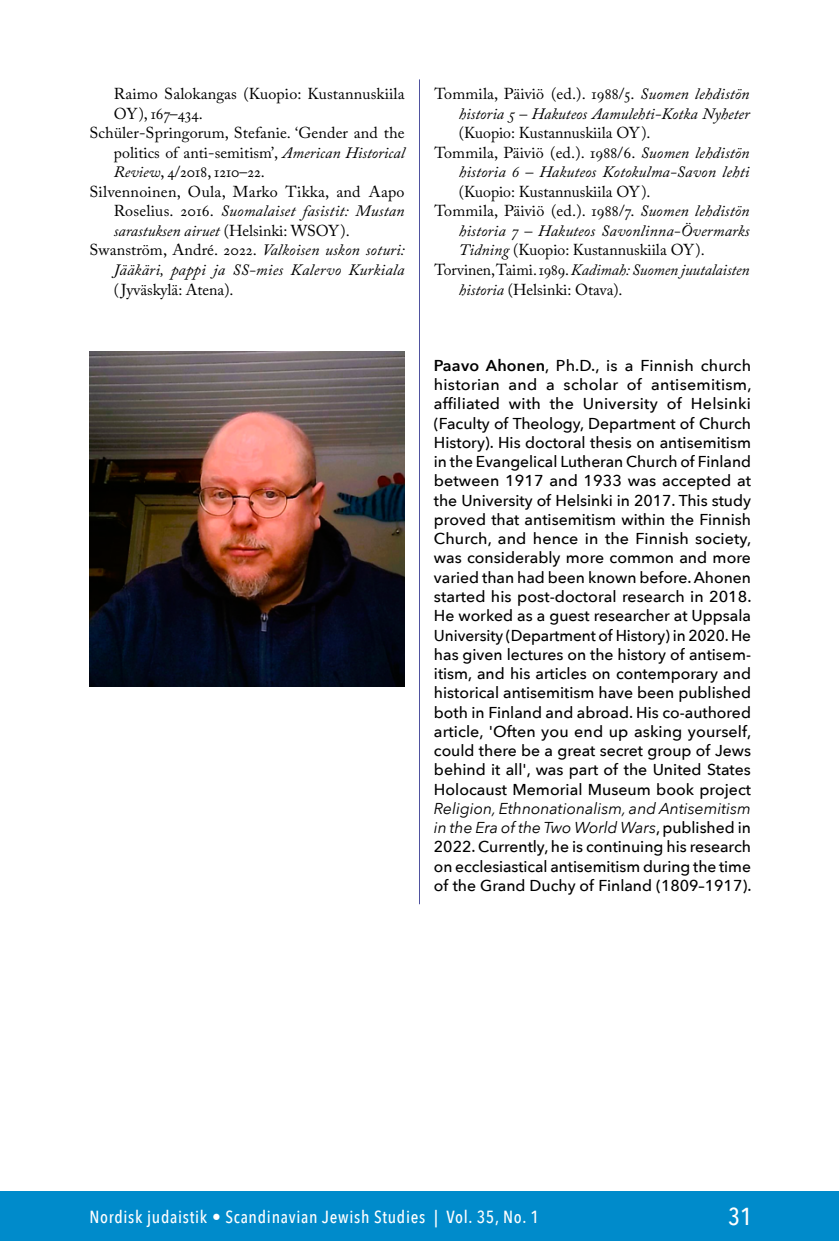
<style>
.page{position:relative;width:839px;height:1241px;background:#fff}
.page>*{position:absolute;margin:0;border:0;box-sizing:border-box;transform-origin:0 0}
.t1{font:500 24.5px "Avenir Next Condensed";color:#fff}
.t2{font:500 17.5px "Avenir Next Condensed";letter-spacing:.04em;color:#fff}
.t3{font:500 15.75px/19.2px "Avenir Next";color:#000;text-align:justify}
.t4{font:15.75px "Adobe Caslon Pro";letter-spacing:.005em;color:#000}
.t5{font:italic 15.75px/19.6px "Adobe Caslon Pro";letter-spacing:.01em;color:#000;text-align:right}
.s1{font-style:italic}
.s2{font-style:normal}
.s3{font-weight:600}
.s4{font-weight:400;font-style:italic}
</style>
<div class="page">
<hr style="left:419px;top:79px;width:1px;height:825px;background:#4f529f">
<div style="left:0;top:1191px;width:838px;height:49px;background:#008bcb"></div>
<img style="left:89px;top:351px;width:315px;height:335px">
<p class="t4" style="left:114px;top:84px;width:292px">Raimo Salokangas (Kuopio: Kustannuskiila</p>
<p class="t4" style="left:114px;top:104px;width:90px">OY), 167–434.</p>
<p class="t4" style="left:89px;top:123px;width:317px">Schüler-Springorum, Stefanie. ‘Gender and the</p>
<p class="t4" style="left:114px;top:143px;width:292px">politics of anti-semitism’, <span class="s1">American Historical</span></p>
<p class="t4" style="left:114px;top:162px;width:152px"><span class="s1">Review</span>, 4/2018, 1210–22.</p>
<p class="t4" style="left:89px;top:182px;width:317px">Silvennoinen, Oula, Marko Tikka, and Aapo</p>
<p class="t5" style="left:114px;top:201px;width:292px"><span class="s2">Roselius. 2016.</span> Suomalaiset fasistit: Mustan</p>
<p class="t5" style="left:114px;top:221px;width:237px">sarastuksen airuet <span class="s2">(Helsinki: WSOY).</span></p>
<p class="t4" style="left:89px;top:241px;width:317px">Swanström, André. 2022. <span class="s1">Valkoisen uskon soturi:</span></p>
<p class="t5" style="left:114px;top:260px;width:292px">Jääkäri, pappi ja SS-mies Kalervo Kurkiala</p>
<p class="t4" style="left:114px;top:280px;width:121px">( Jyväskylä: Atena).</p>
<p class="t5" style="left:434px;top:84px;width:317px"><span class="s2">Tommila, Päiviö (ed.). 1988/5.</span> Suomen lehdistön historia 5 – Hakuteos Aamulehti-Kotka Nyheter</p>
<p class="t4" style="left:459px;top:123px;width:193px">(Kuopio: Kustannuskiila OY).</p>
<p class="t4" style="left:434px;top:143px;width:317px">Tommila, Päiviö (ed.). 1988/6. <span class="s1">Suomen lehdistön</span></p>
<p class="t5" style="left:459px;top:162px;width:292px">historia 6 – Hakuteos Kotokulma-Savon lehti</p>
<p class="t4" style="left:459px;top:182px;width:193px">(Kuopio: Kustannuskiila OY).</p>
<p class="t4" style="left:434px;top:202px;width:316px">Tommila, Päiviö (ed.). 1988/7. <span class="s1">Suomen lehdistön</span></p>
<p class="t5" style="left:459px;top:221px;width:292px">historia 7 – Hakuteos Savonlinna-Övermarks</p>
<p class="t4" style="left:459px;top:241px;width:247px"><span class="s1">Tidning</span> (Kuopio: Kustannuskiila OY).</p>
<p class="t5" style="left:434px;top:260px;width:317px"><span class="s2">Torvinen, Taimi. 1989.</span> Kadimah: Suomen juutalaisten</p>
<p class="t4" style="left:459px;top:280px;width:165px"><span class="s1">historia</span> (Helsinki: Otava).</p>
<p class="t3" style="left:434px;top:355px;width:319px"><span class="s3">Paavo Ahonen</span>, Ph.D., is a Finnish church historian and a scholar of antisemitism, affiliated with the University of Helsinki (Faculty of Theology, Department of Church History). His doctoral thesis on antisemitism in the Evangelical Lutheran Church of Finland between 1917 and 1933 was accepted at the University of Helsinki in 2017. This study proved that antisemitism within the Finnish Church, and hence in the Finnish society, was considerably more common and more varied than had been known before. Ahonen started his post-doctoral research in 2018.<br>He worked as a guest researcher at Uppsala University (Department of History) in 2020. He has given lectures on the history of antisem&shy;itism, and his articles on contemporary and historical antisemitism have been published both in Finland and abroad. His co-authored article, 'Often you end up asking yourself, could there be a great secret group of Jews behind it all', was part of the United States Holocaust Memorial Museum book project</p>
<p class="t3" style="left:434px;top:798px;width:319px"><span class="s4">Religion, Ethnonationalism, and Antisemitism in the Era of the Two World Wars</span>, published in 2022. Currently, he is continuing his research on ecclesiastical antisemitism during the time of the Grand Duchy of Finland (1809–1917).</p>
<p class="t2" style="left:89px;top:1205px;width:451px">Nordisk judaistik • Scandinavian Jewish Studies | Vol. 35, No. 1</p>
<h1 class="t1" style="left:728px;top:1201px;width:25px">31</h1>
</div>
